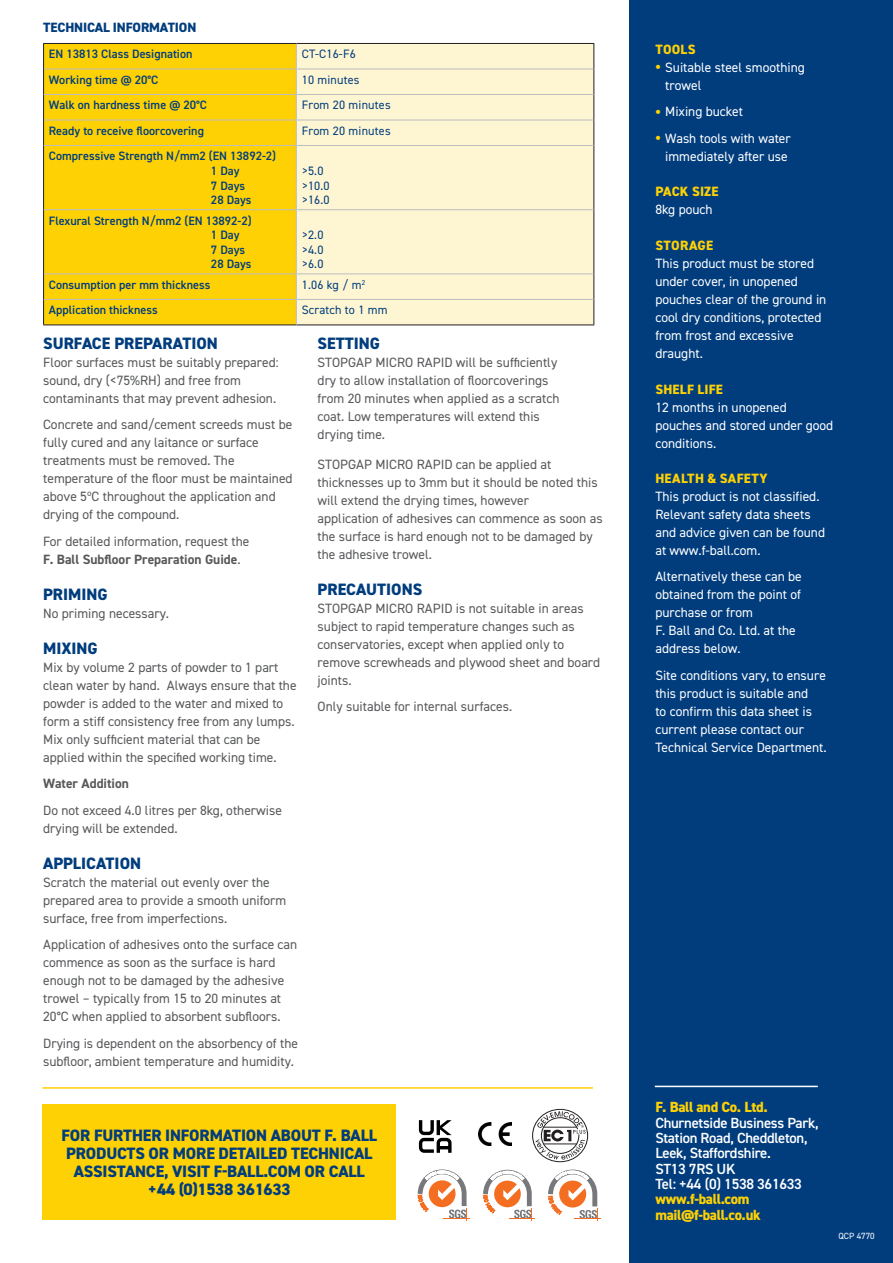
<style>
.page{position:relative;width:893px;height:1263px;background:#fff}
.page>*{position:absolute;margin:0;border:0;box-sizing:border-box;transform-origin:0 0}
.t1{font:800 16.5px/18px "DIN2014";letter-spacing:-.01em;color:#013d7d;text-align:center}
.t2{font:600 14.7px/15.3px "DIN2014";letter-spacing:-.02em;color:#fff}
.t3{font:800 14.7px/15.3px "DIN2014";letter-spacing:-.02em;color:#fed105}
.t4{font:13.5px/18px "DIN2014";color:#57585a}
.t5{font:13.5px/18px "DIN2014";color:#fff}
.t6{font:800 13.5px "DIN2014";letter-spacing:.015em;color:#fed105}
.t7{font:800 13.5px "DIN2014";letter-spacing:-.01em;color:#013d7d}
.t8{font:700 13.5px "DIN2014";color:#57585a}
.t9{font:600 12.15px/14.5px "DIN2014";color:#013d7d}
.t10{font:12.15px/14.5px "DIN2014";letter-spacing:.015em;color:#013d7d}
.t11{font:9px "DIN2014";color:#fff}
.s1{font-weight:700}
.s2{font-weight:700;font-size:18px;color:#fed105}
</style>
<div class="page">
<div style="left:43px;top:1104px;width:353px;height:116px;background:#fed105"></div>
<div style="left:629px;top:0;width:264px;height:1263px;background:#013d7d"></div>
<hr style="left:655px;top:1086px;width:163px;height:1px;background:#fff">
<hr style="left:42px;top:1087px;width:551px;height:2px;background:#fed105">
<svg style="left:419px;top:1120px;width:33px;height:33px"></svg>
<img style="left:479px;top:1122px;width:32px;height:23px">
<div style="left:44px;top:44px;width:252px;height:281px;background:#fed105"></div>
<div style="left:297px;top:44px;width:296px;height:281px;background:#fef5d2"></div>
<hr style="left:43px;top:43px;width:253px;height:1px;background:#231f20">
<hr style="left:296px;top:43px;width:298px;height:1px;background:#231f20">
<svg style="left:43px;top:44px;width:1px;height:102px"></svg>
<svg style="left:593px;top:44px;width:1px;height:102px"></svg>
<hr style="left:43px;top:146px;width:1px;height:64px;background:#231f20">
<hr style="left:593px;top:146px;width:1px;height:64px;background:#231f20">
<hr style="left:43px;top:210px;width:1px;height:64px;background:#231f20">
<hr style="left:593px;top:210px;width:1px;height:64px;background:#231f20">
<svg style="left:43px;top:274px;width:1px;height:51px"></svg>
<svg style="left:593px;top:274px;width:1px;height:51px"></svg>
<hr style="left:43px;top:325px;width:253px;height:1px;background:#231f20">
<hr style="left:296px;top:325px;width:298px;height:1px;background:#231f20">
<hr style="left:44px;top:69px;width:252px;height:1px;background:#bcbdc0">
<hr style="left:296px;top:69px;width:297px;height:1px;background:#bcbdc0">
<hr style="left:44px;top:94px;width:252px;height:1px;background:#bcbdc0">
<hr style="left:296px;top:94px;width:297px;height:1px;background:#bcbdc0">
<hr style="left:44px;top:120px;width:252px;height:1px;background:#bcbdc0">
<hr style="left:296px;top:120px;width:297px;height:1px;background:#bcbdc0">
<svg style="left:296px;top:44px;width:1px;height:101px"></svg>
<hr style="left:44px;top:145px;width:252px;height:1px;background:#bcbdc0">
<hr style="left:296px;top:145px;width:297px;height:1px;background:#bcbdc0">
<hr style="left:296px;top:146px;width:1px;height:63px;background:#bcbdc0">
<hr style="left:44px;top:209px;width:252px;height:1px;background:#bcbdc0">
<hr style="left:296px;top:209px;width:297px;height:1px;background:#bcbdc0">
<hr style="left:296px;top:210px;width:1px;height:63px;background:#bcbdc0">
<hr style="left:44px;top:273px;width:252px;height:1px;background:#bcbdc0">
<hr style="left:296px;top:273px;width:297px;height:1px;background:#bcbdc0">
<hr style="left:44px;top:299px;width:252px;height:1px;background:#bcbdc0">
<hr style="left:296px;top:299px;width:297px;height:1px;background:#bcbdc0">
<svg style="left:296px;top:274px;width:1px;height:51px"></svg>
<svg style="left:532px;top:1109px;width:56px;height:53px"></svg>
<svg style="left:418px;top:1169px;width:52px;height:51px"></svg>
<svg style="left:548px;top:1169px;width:52px;height:52px"></svg>
<svg style="left:483px;top:1170px;width:52px;height:50px"></svg>
<p class="t7" style="left:43px;top:18px;width:155px">TECHNICAL INFORMATION</p>
<p class="t9" style="left:49px;top:47px;width:145px">EN 13813 Class Designation</p>
<p class="t10" style="left:302px;top:47px;width:55px">CT-C16-F6</p>
<p class="t9" style="left:49px;top:72px;width:111px">Working time @ 20°C</p>
<p class="t10" style="left:302px;top:72px;width:59px">10 minutes</p>
<p class="t9" style="left:49px;top:98px;width:159px">Walk on hardness time @ 20°C</p>
<p class="t10" style="left:302px;top:98px;width:90px">From 20 minutes</p>
<p class="t9" style="left:49px;top:123px;width:157px">Ready to receive floorcovering</p>
<p class="t10" style="left:302px;top:123px;width:90px">From 20 minutes</p>
<p class="t9" style="left:211px;top:149px;width:67px;text-indent:-162px">Compressive Strength N/mm2 (EN 13892-2)<br>1 Day<br>7 Days<br>28 Days</p>
<p class="t10" style="left:302px;top:163px;width:29px">&gt;5.0 &gt;10.0 &gt;16.0</p>
<p class="t9" style="left:211px;top:213px;width:42px;text-indent:-162px">Flexural Strength N/mm2 (EN 13892-2)<br>1 Day<br>7 Days<br>28 Days</p>
<p class="t10" style="left:302px;top:228px;width:23px;text-align:justify">&gt;2.0 &gt;4.0 &gt;6.0</p>
<p class="t9" style="left:49px;top:277px;width:163px">Consumption per mm thickness</p>
<p class="t10" style="left:302px;top:277px;width:65px">1.06 kg / m<sup>2</sup></p>
<p class="t9" style="left:49px;top:303px;width:110px">Application thickness</p>
<p class="t10" style="left:302px;top:303px;width:87px">Scratch to 1 mm</p>
<p class="t1" style="left:43px;top:334px;width:176px">SURFACE PREPARATION</p>
<p class="t4" style="left:43px;top:353px;width:237px">Floor surfaces must be suitably prepared: sound, dry (&lt;75%RH) and free from contaminants that may prevent adhesion.</p>
<p class="t4" style="left:43px;top:415px;width:251px">Concrete and sand/cement screeds must be fully cured and any laitance or surface treatments must be removed. The temperature of the floor must be maintained above 5ºC throughout the application and drying of the compound.</p>
<p class="t4" style="left:43px;top:532px;width:208px">For detailed information, request the<br><span class="s1">F. Ball Subfloor Preparation Guide</span>.</p>
<p class="t1" style="left:43px;top:585px;width:66px">PRIMING</p>
<p class="t4" style="left:43px;top:604px;width:127px">No priming necessary.</p>
<p class="t1" style="left:43px;top:639px;width:56px">MIXING</p>
<p class="t4" style="left:43px;top:658px;width:255px">Mix by volume 2 parts of powder to 1 part clean water by hand. Always ensure that the powder is added to the water and mixed to form a stiff consistency free from any lumps.<br>Mix only sufficient material that can be applied within the specified working time.</p>
<p class="t8" style="left:43px;top:775px;width:87px">Water Addition</p>
<p class="t4" style="left:43px;top:801px;width:240px">Do not exceed 4.0 litres per 8kg, otherwise drying will be extended.</p>
<p class="t1" style="left:43px;top:854px;width:99px">APPLICATION</p>
<p class="t4" style="left:43px;top:873px;width:245px">Scratch the material out evenly over the prepared area to provide a smooth uniform surface, free from imperfections.</p>
<p class="t4" style="left:43px;top:935px;width:256px">Application of adhesives onto the surface can commence as soon as the surface is hard enough not to be damaged by the adhesive trowel – typically from 15 to 20 minutes at 20°C when applied to absorbent subfloors.</p>
<p class="t4" style="left:43px;top:1034px;width:256px">Drying is dependent on the absorbency of the subfloor, ambient temperature and humidity.</p>
<p class="t1" style="left:318px;top:334px;width:64px">SETTING</p>
<p class="t4" style="left:318px;top:353px;width:243px">STOPGAP MICRO RAPID will be sufficiently dry to allow installation of floorcoverings from 20 minutes when applied as a scratch coat. Low temperatures will extend this drying time.</p>
<p class="t4" style="left:318px;top:455px;width:286px">STOPGAP MICRO RAPID can be applied at thicknesses up to 3mm but it should be noted this will extend the drying times, however<br>application of adhesives can commence as soon as the surface is hard enough not to be damaged by the adhesive trowel.</p>
<p class="t1" style="left:318px;top:580px;width:106px">PRECAUTIONS</p>
<p class="t4" style="left:318px;top:599px;width:284px">STOPGAP MICRO RAPID is not suitable in areas subject to rapid temperature changes such as conservatories, except when applied only to remove screwheads and plywood sheet and board joints.</p>
<p class="t4" style="left:318px;top:697px;width:196px">Only suitable for internal surfaces.</p>
<p class="t1" style="left:62px;top:1127px;width:317px">FOR FURTHER INFORMATION ABOUT F. BALL<br>PRODUCTS OR MORE DETAILED TECHNICAL<br>ASSISTANCE, VISIT F-BALL.COM OR CALL +44 (0)1538 361633</p>
<p class="t6" style="left:655px;top:40px;width:42px">TOOLS</p>
<p class="t5" style="left:665px;top:58px;width:141px;text-indent:-10px"><span class="s2">•</span> Suitable steel smoothing trowel</p>
<p class="t5" style="left:655px;top:102px;width:89px"><span class="s2">•</span> Mixing bucket</p>
<p class="t5" style="left:655px;top:129px;width:137px;text-align:center"><span class="s2">•</span> Wash tools with water immediately after use</p>
<p class="t6" style="left:655px;top:182px;width:65px">PACK SIZE</p>
<p class="t5" style="left:655px;top:200px;width:59px">8kg pouch</p>
<p class="t6" style="left:655px;top:236px;width:59px">STORAGE</p>
<p class="t5" style="left:655px;top:254px;width:173px">This product must be stored under cover, in unopened pouches clear of the ground in cool dry conditions, protected from frost and excessive draught.</p>
<p class="t6" style="left:655px;top:380px;width:69px">SHELF LIFE</p>
<p class="t5" style="left:655px;top:398px;width:179px">12 months in unopened pouches and stored under good conditions.</p>
<p class="t6" style="left:655px;top:469px;width:114px">HEALTH &amp; SAFETY</p>
<p class="t5" style="left:655px;top:487px;width:171px">This product is not classified.<br>Relevant safety data sheets and advice given can be found at www.f-ball.com.</p>
<p class="t5" style="left:655px;top:567px;width:148px">Alternatively these can be obtained from the point of purchase or from<br>F. Ball and Co. Ltd. at the address below.</p>
<p class="t5" style="left:655px;top:666px;width:173px">Site conditions vary, to ensure this product is suitable and<br>to confirm this data sheet is current please contact our<br>Technical Service Department.</p>
<p class="t3" style="left:655px;top:1099px;width:114px">F. Ball and Co. Ltd.</p>
<p class="t2" style="left:655px;top:1114px;width:165px">Churnetside Business Park,<br>Station Road, Cheddleton,<br>Leek, Staffordshire.<br>ST13 7RS UK<br>Tel: +44 (0) 1538 361633</p>
<p class="t3" style="left:655px;top:1192px;width:107px">www.f-ball.com mail@f-ball.co.uk</p>
<p class="t11" style="left:838px;top:1230px;width:38px">QCP 4770</p>
</div>
